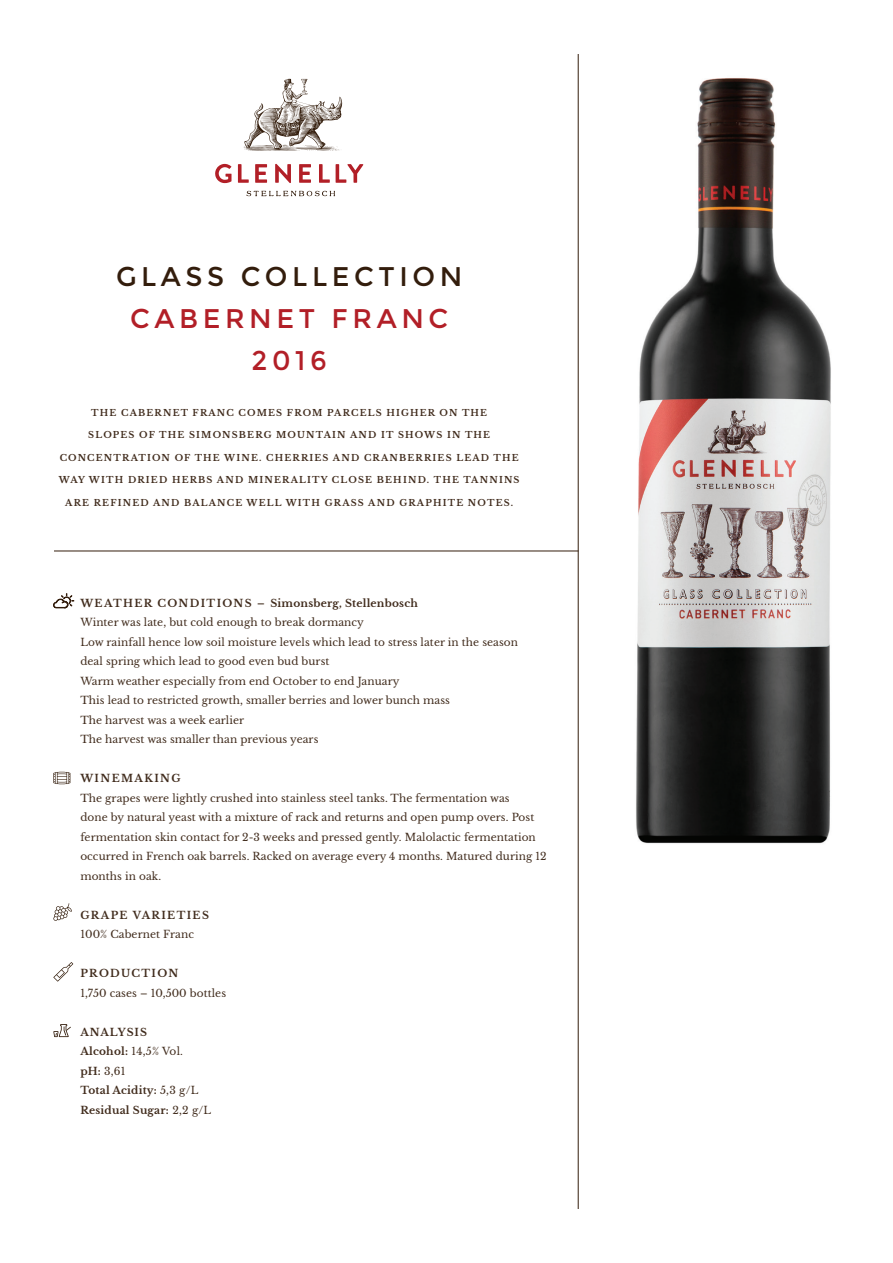
<style>
.page{position:relative;width:893px;height:1263px;background:#fff}
.page>*{position:absolute;margin:0;border:0;box-sizing:border-box;transform-origin:0 0}
.t1{font:27px/42.2px "Montserrat";letter-spacing:.17em;color:#b21f27;text-align:center}
.t2{font:27px "Montserrat";letter-spacing:.17em;color:#331d0c}
.t3{font:10.5px/19.5px "Libre Baskerville";letter-spacing:.005em;color:#412c1d}
.t4{font:700 10.5px/19.5px "Libre Baskerville";letter-spacing:.02em;color:#412c1d}
.t5{font:700 10.5px "Libre Baskerville";letter-spacing:.13em;color:#412c1d}
.t6{font:700 10.5px "Libre Baskerville";letter-spacing:.12em;color:#412c1d}
.t7{font:700 9px "Libre Baskerville";letter-spacing:.13em;color:#412c1d}
.s1{font-weight:400}
</style>
<div class="page">
<hr style="left:578px;top:54px;width:1px;height:1155px;background:#331d0c">
<svg style="left:53px;top:593px;width:21px;height:15px"></svg>
<svg style="left:53px;top:771px;width:17px;height:13px"></svg>
<svg style="left:53px;top:903px;width:19px;height:18px"></svg>
<svg style="left:53px;top:962px;width:20px;height:19px"></svg>
<svg style="left:53px;top:1024px;width:18px;height:13px"></svg>
<hr style="left:54px;top:551px;width:524px;height:1px;background:#331d0c">
<svg style="left:215px;top:164px;width:148px;height:19px"></svg>
<svg style="left:246px;top:191px;width:89px;height:5px"></svg>
<svg style="left:244px;top:79px;width:98px;height:72px"></svg>
<img style="left:636px;top:78px;width:195px;height:766px">
<h1 class="t2" style="left:116px;top:260px;width:348px">GLASS COLLECTION</h1>
<h1 class="t1" style="left:130px;top:297px;width:320px">CABERNET FRANC<br>2016</h1>
<p class="t7" style="left:91px;top:407px;width:397px">THE CABERNET FRANC COMES FROM PARCELS HIGHER ON THE</p>
<p class="t7" style="left:88px;top:430px;width:403px">SLOPES OF THE SIMONSBERG MOUNTAIN AND IT SHOWS IN THE</p>
<p class="t7" style="left:60px;top:452px;width:461px">CONCENTRATION OF THE WINE. CHERRIES AND CRANBERRIES LEAD THE</p>
<p class="t7" style="left:59px;top:475px;width:462px">WAY WITH DRIED HERBS AND MINERALITY CLOSE BEHIND. THE TANNINS</p>
<p class="t7" style="left:65px;top:497px;width:449px">ARE REFINED AND BALANCE WELL WITH GRASS AND GRAPHITE NOTES.</p>
<p class="t4" style="left:80px;top:593px;width:339px">WEATHER CONDITIONS – Simonsberg, Stellenbosch</p>
<p class="t3" style="left:80px;top:612px;width:439px">Winter was late, but cold enough to break dormancy<br>Low rainfall hence low soil moisture levels which lead to stress later in the season deal spring which lead to good even bud burst<br>Warm weather especially from end October to end January<br>This lead to restricted growth, smaller berries and lower bunch mass<br>The harvest was a week earlier<br>The harvest was smaller than previous years</p>
<p class="t5" style="left:80px;top:772px;width:102px">WINEMAKING</p>
<p class="t3" style="left:80px;top:788px;width:468px">The grapes were lightly crushed into stainless steel tanks. The fermentation was<br>done by natural yeast with a mixture of rack and returns and open pump overs. Post fermentation skin contact for 2-3 weeks and pressed gently. Malolactic fermentation occurred in French oak barrels. Racked on average every 4 months. Matured during 12 months in oak.</p>
<p class="t5" style="left:80px;top:908px;width:130px">GRAPE VARIETIES</p>
<p class="t3" style="left:80px;top:924px;width:115px">100% Cabernet Franc</p>
<p class="t6" style="left:80px;top:967px;width:99px">PRODUCTION</p>
<p class="t3" style="left:80px;top:983px;width:147px">1,750 cases – 10,500 bottles</p>
<p class="t4" style="left:80px;top:1022px;width:132px">ANALYSIS<br>Alcohol: <span class="s1">14,5% Vol.<br></span>pH: <span class="s1">3,61<br></span>Total Acidity: <span class="s1">5,3 g/L<br></span>Residual Sugar: <span class="s1">2,2 g/L</span></p>
</div>
